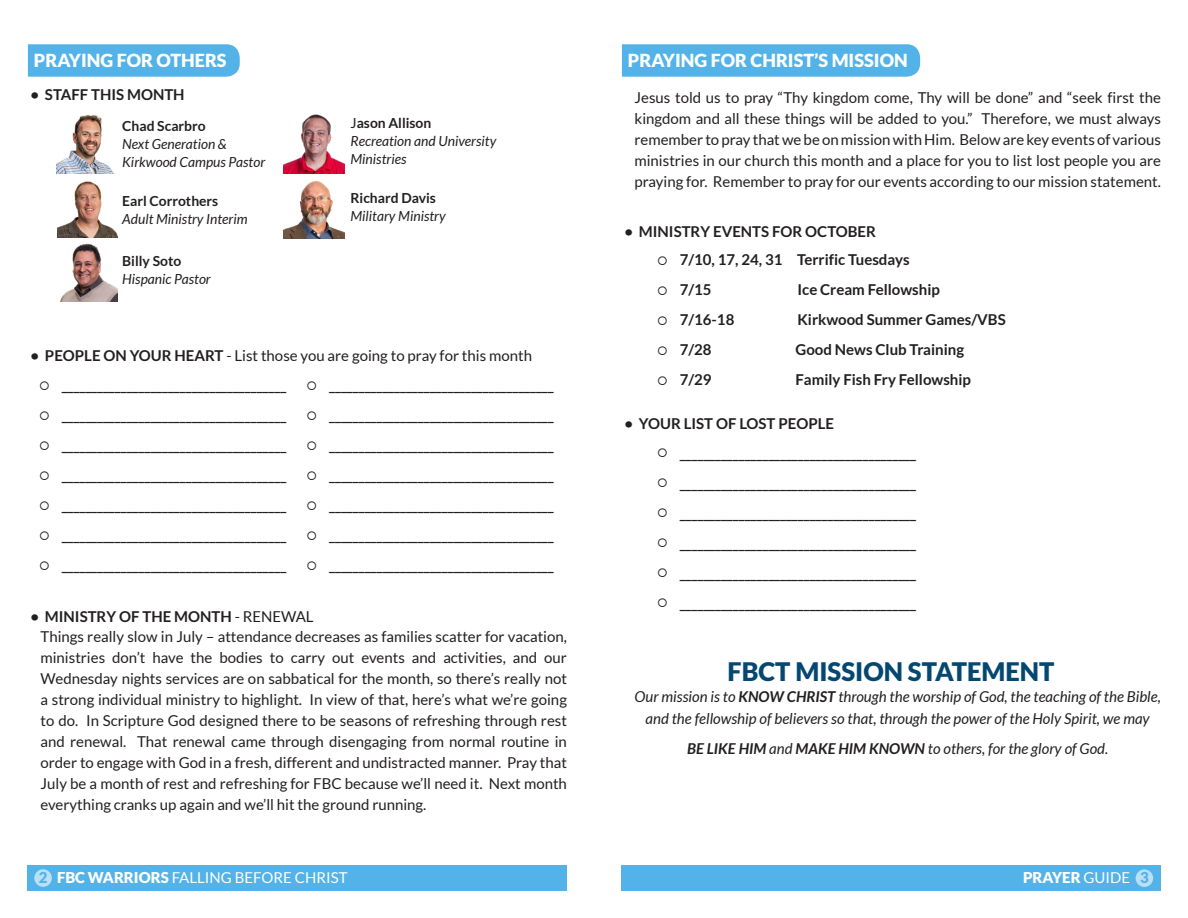
<style>
.page{position:relative;width:1188px;height:918px;background:#fff}
.page>*{position:absolute;margin:0;border:0;box-sizing:border-box;transform-origin:0 0}
.t1{font:900 25.5px "Lato";color:#044872}
.t2{font:900 18px "Lato";color:#fff}
.t3{font:700 15px "Lato";color:#231f20}
.t4{font:15px/21px "Lato";color:#231f20;text-align:justify}
.t5{font:italic 15px/22.5px "Lato";color:#231f20;text-align:center}
.t6{font:15px "Lato";color:#fff}
.t7{font:900 15px "Lato";color:#fff}
.t8{font:900 15px "Lato";color:#53b3e8}
.t9{font:italic 13.8px "Lato";color:#231f20}
.t10{font:700 13.8px "Lato";color:#231f20}
.s1{font-weight:400}
.s2{font-weight:700}
.s3{font-weight:900}
</style>
<div class="page">
<svg style="left:28px;top:44px;width:212px;height:33px;background:#58b5e8"></svg>
<div style="left:27px;top:865px;width:540px;height:26px;background:#53b3e8"></div>
<div style="left:621px;top:865px;width:540px;height:26px;background:#53b3e8"></div>
<div style="left:622px;top:44px;width:298px;height:33px;background:#53b3e8"></div>
<div style="left:1136px;top:869px;width:17px;height:18px;background:#bae0f5;border-radius:50%"></div>
<svg style="left:34px;top:869px;width:18px;height:18px"></svg>
<img style="left:56px;top:114px;width:58px;height:59px">
<img style="left:60px;top:243px;width:57px;height:59px">
<img style="left:284px;top:114px;width:61px;height:59px">
<img style="left:284px;top:181px;width:61px;height:57px">
<img style="left:57px;top:181px;width:60px;height:57px">
<p class="t2" style="left:34px;top:50px;width:194px">PRAYING FOR OTHERS</p>
<p class="t3" style="left:30px;top:86px;width:156px">• STAFF THIS MONTH</p>
<p class="t10" style="left:122px;top:118px;width:85px">Chad Scarbro</p>
<p class="t9" style="left:122px;top:136px;width:106px">Next Generation &amp;</p>
<p class="t9" style="left:122px;top:154px;width:144px">Kirkwood Campus Pastor</p>
<p class="t10" style="left:122px;top:193px;width:98px">Earl Corrothers</p>
<p class="t9" style="left:122px;top:211px;width:127px">Adult Ministry Interim</p>
<p class="t10" style="left:122px;top:253px;width:60px">Billy Soto</p>
<p class="t9" style="left:122px;top:271px;width:90px">Hispanic Pastor</p>
<p class="t10" style="left:351px;top:115px;width:82px"><span class="s1">J</span>ason Allison</p>
<p class="t9" style="left:351px;top:133px;width:147px">Recreation and University</p>
<p class="t9" style="left:351px;top:151px;width:57px">Ministries</p>
<p class="t10" style="left:351px;top:190px;width:87px">Richard Davis</p>
<p class="t9" style="left:351px;top:208px;width:97px">Military Ministry</p>
<p class="t4" style="left:30px;top:345px;width:503px"><span class="s2">• PEOPLE ON YOUR HEART</span> - List those you are going to pray for this month</p>
<p class="t3" style="left:39px;top:377px;width:249px">○ ______________________________________</p>
<p class="t3" style="left:307px;top:377px;width:249px">○ ______________________________________</p>
<p class="t3" style="left:39px;top:407px;width:249px">○ ______________________________________</p>
<p class="t3" style="left:307px;top:407px;width:249px">○ ______________________________________</p>
<p class="t3" style="left:39px;top:437px;width:249px">○ ______________________________________</p>
<p class="t3" style="left:307px;top:437px;width:249px">○ ______________________________________</p>
<p class="t3" style="left:39px;top:467px;width:249px">○ ______________________________________</p>
<p class="t3" style="left:307px;top:467px;width:249px">○ ______________________________________</p>
<p class="t3" style="left:39px;top:497px;width:249px">○ ______________________________________</p>
<p class="t3" style="left:307px;top:497px;width:249px">○ ______________________________________</p>
<p class="t3" style="left:39px;top:527px;width:249px">○ ______________________________________</p>
<p class="t3" style="left:307px;top:527px;width:249px">○ ______________________________________</p>
<p class="t3" style="left:39px;top:557px;width:249px">○ ______________________________________</p>
<p class="t3" style="left:307px;top:557px;width:249px">○ ______________________________________</p>
<p class="t3" style="left:30px;top:608px;width:285px">• MINISTRY OF THE MONTH <span class="s1">- RENEWAL</span></p>
<p class="t4" style="left:40px;top:626px;width:528px">Things really slow in July – attendance decreases as families scatter for vacation, ministries don’t have the bodies to carry out events and activities, and our Wednesday nights services are on sabbatical for the month, so there’s really not a strong individual ministry to highlight. In view of that, here’s what we’re going to do. In Scripture God designed there to be seasons of refreshing through rest and renewal. That renewal came through disengaging from normal routine in order to engage with God in a fresh, different and undistracted manner. Pray that July be a month of rest and refreshing for FBC because we’ll need it. Next month everything cranks up again and we’ll hit the ground running.</p>
<p class="t2" style="left:628px;top:50px;width:281px">PRAYING FOR CHRIST’S MISSION</p>
<p class="t4" style="left:634px;top:87px;width:528px">Jesus told us to pray “Thy kingdom come, Thy will be done” and “seek first the kingdom and all these things will be added to you.” Therefore, we must always remember to pray that we be on mission with Him. Below are key events of various ministries in our church this month and a place for you to list lost people you are praying for. Remember to pray for our events according to our mission statement.</p>
<p class="t3" style="left:624px;top:223px;width:253px">• MINISTRY EVENTS FOR OCTOBER</p>
<p class="t3" style="left:657px;top:251px;width:254px">○ 7/10, 17, 24, 31 Terrific Tuesdays</p>
<p class="t3" style="left:657px;top:281px;width:56px">○ 7/15</p>
<p class="t3" style="left:797px;top:281px;width:144px">Ice Cream Fellowship</p>
<p class="t3" style="left:657px;top:311px;width:79px">○ 7/16-18</p>
<p class="t3" style="left:797px;top:311px;width:210px">Kirkwood Summer Games/VBS</p>
<p class="t3" style="left:657px;top:341px;width:56px">○ 7/28</p>
<p class="t3" style="left:796px;top:341px;width:170px">Good News Club Training</p>
<p class="t3" style="left:657px;top:371px;width:56px">○ 7/29</p>
<p class="t3" style="left:796px;top:371px;width:177px">Family Fish Fry Fellowship</p>
<p class="t3" style="left:624px;top:415px;width:211px">• YOUR LIST OF LOST PEOPLE</p>
<p class="t3" style="left:657px;top:445px;width:261px">○ ________________________________________</p>
<p class="t3" style="left:657px;top:475px;width:261px">○ ________________________________________</p>
<p class="t3" style="left:657px;top:505px;width:261px">○ ________________________________________</p>
<p class="t3" style="left:657px;top:535px;width:261px">○ ________________________________________</p>
<p class="t3" style="left:657px;top:565px;width:261px">○ ________________________________________</p>
<p class="t3" style="left:657px;top:595px;width:261px">○ ________________________________________</p>
<p class="t1" style="left:728px;top:657px;width:328px">FBCT MISSION STATEMENT</p>
<p class="t5" style="left:634px;top:686px;width:528px">Our mission is to <span class="s2">KNOW CHRIST</span> through the worship of God, the teaching of the Bible, and the fellowship of believers so that, through the power of the Holy Spirit, we may</p>
<p class="t5" style="left:687px;top:738px;width:423px"><span class="s2">BE LIKE HIM</span> and <span class="s2">MAKE HIM KNOWN</span> to others, for the glory of God.</p>
<p class="t8" style="left:39px;top:869px;width:10px">2</p>
<p class="t7" style="left:1023px;top:869px;width:109px">PRAYER <span class="s1">GUIDE</span></p>
<p class="t8" style="left:1140px;top:869px;width:10px">3</p>
<p class="t6" style="left:57px;top:869px;width:292px"><span class="s3">FBC WARRIORS</span> FALLING BEFORE CHRIST</p>
</div>
